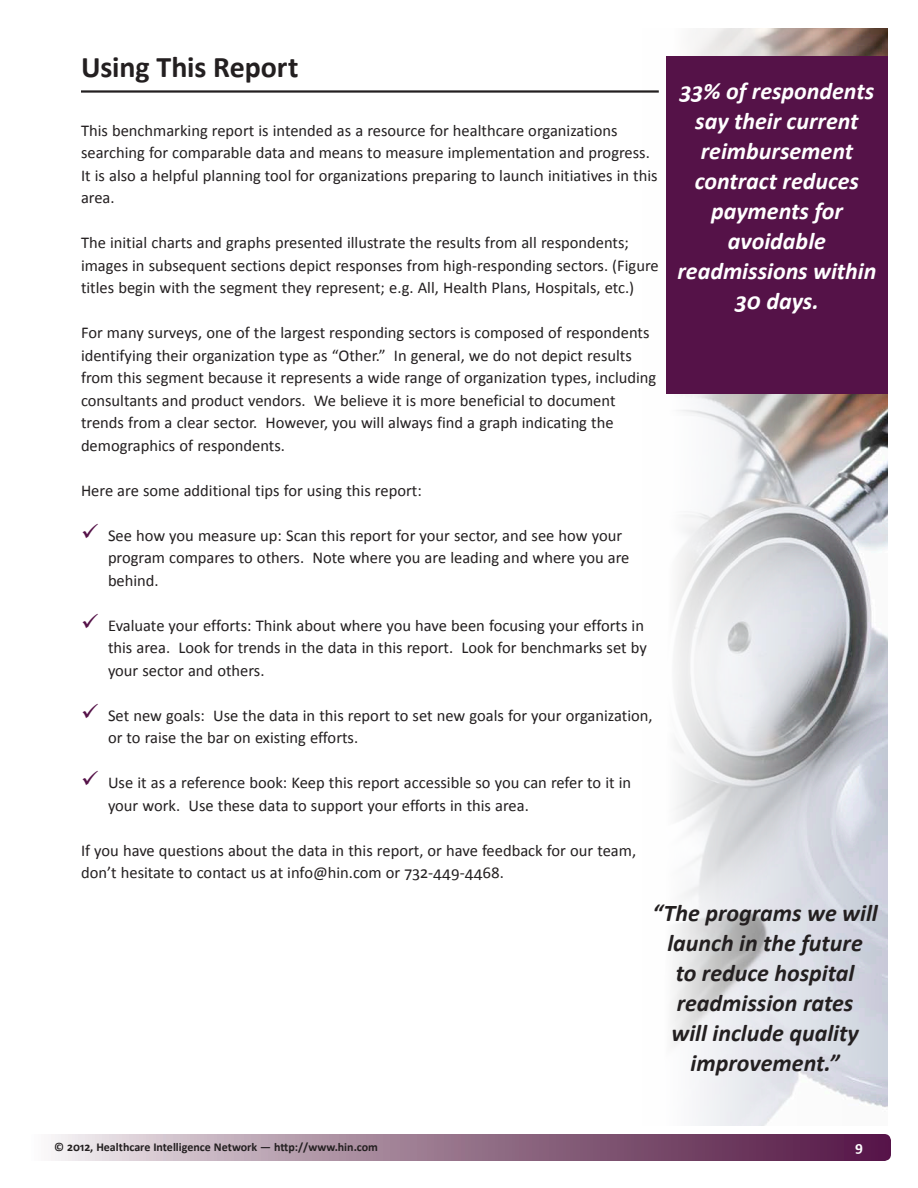
<style>
.page{position:relative;width:918px;height:1188px;background:#fff}
.page>*{position:absolute;margin:0;border:0;box-sizing:border-box;transform-origin:0 0}
.Body__Heading_New{font:700 30px "Calibri";letter-spacing:-.005em;color:#231f20}
.Body__Author_small_b{font:italic 700 24px/30px "Calibri";color:#fff;text-align:center}
.respondent_quote{font:italic 700 24px/30px "Calibri";color:#231f20;text-align:center}
.Body__Copy{font:16.5px/22.5px "Calibri";color:#231f20}
.t1{font:700 15px "Calibri";color:#fff}
.t2{font:700 12px "Calibri";color:#231f20}
</style>
<div class="page">
<img style="left:672px;top:28px;width:216px;height:1098px">
<div style="left:666px;top:56px;width:222px;height:338px;background:#551248"></div>
<svg style="left:27px;top:1134px;width:864px;height:27px;background:#9c7b92"></svg>
<hr style="left:81px;top:90px;width:578px;height:3px;background:#231f20">
<p class="Body__Heading_New" style="left:81px;top:48px;width:219px">Using This Report</p>
<p class="Body__Copy" style="left:81px;top:118px;width:578px">This benchmarking report is intended as a resource for healthcare organizations searching for comparable data and means to measure implementation and progress.<br>It is also a helpful planning tool for organizations preparing to launch initiatives in this area.</p>
<p class="Body__Copy" style="left:81px;top:231px;width:579px">The initial charts and graphs presented illustrate the results from all respondents; images in subsequent sections depict responses from high-responding sectors. (Figure titles begin with the segment they represent; e.g. All, Health Plans, Hospitals, etc.)</p>
<p class="Body__Copy" style="left:81px;top:321px;width:577px">For many surveys, one of the largest responding sectors is composed of respondents identifying their organization type as “Other.” In general, we do not depict results from this segment because it represents a wide range of organization types, including consultants and product vendors. We believe it is more beneficial to document trends from a clear sector. However, you will always find a graph indicating the demographics of respondents.</p>
<p class="Body__Copy" style="left:81px;top:478px;width:342px">Here are some additional tips for using this report:</p>
<p class="Body__Copy" style="left:108px;top:523px;width:523px">See how you measure up: Scan this report for your sector, and see how your program compares to others. Note where you are leading and where you are behind.</p>
<p class="Body__Copy" style="left:108px;top:613px;width:540px">Evaluate your efforts: Think about where you have been focusing your efforts in this area. Look for trends in the data in this report. Look for benchmarks set by your sector and others.</p>
<p class="Body__Copy" style="left:108px;top:703px;width:546px">Set new goals: Use the data in this report to set new goals for your organization, or to raise the bar on existing efforts.</p>
<p class="Body__Copy" style="left:108px;top:771px;width:525px">Use it as a reference book: Keep this report accessible so you can refer to it in your work. Use these data to support your efforts in this area.</p>
<p class="Body__Copy" style="left:81px;top:838px;width:557px">If you have questions about the data in this report, or have feedback for our team, don’t hesitate to contact us at info@hin.com or 732-449-4468.</p>
<p class="Body__Author_small_b" style="left:677px;top:75px;width:201px">33% of respondents say their current reimbursement contract reduces payments for avoidable readmissions within<br>30 days.</p>
<p class="respondent_quote" style="left:652px;top:897px;width:227px">“The programs we will launch in the future<br>to reduce hospital readmission rates<br>will include quality improvement.”</p>
<p class="t2" style="left:54px;top:1139px;width:325px">© 2012, Healthcare Intelligence Network — http://www.hin.com</p>
<p class="t1" style="left:855px;top:1138px;width:9px">9</p>
</div>
